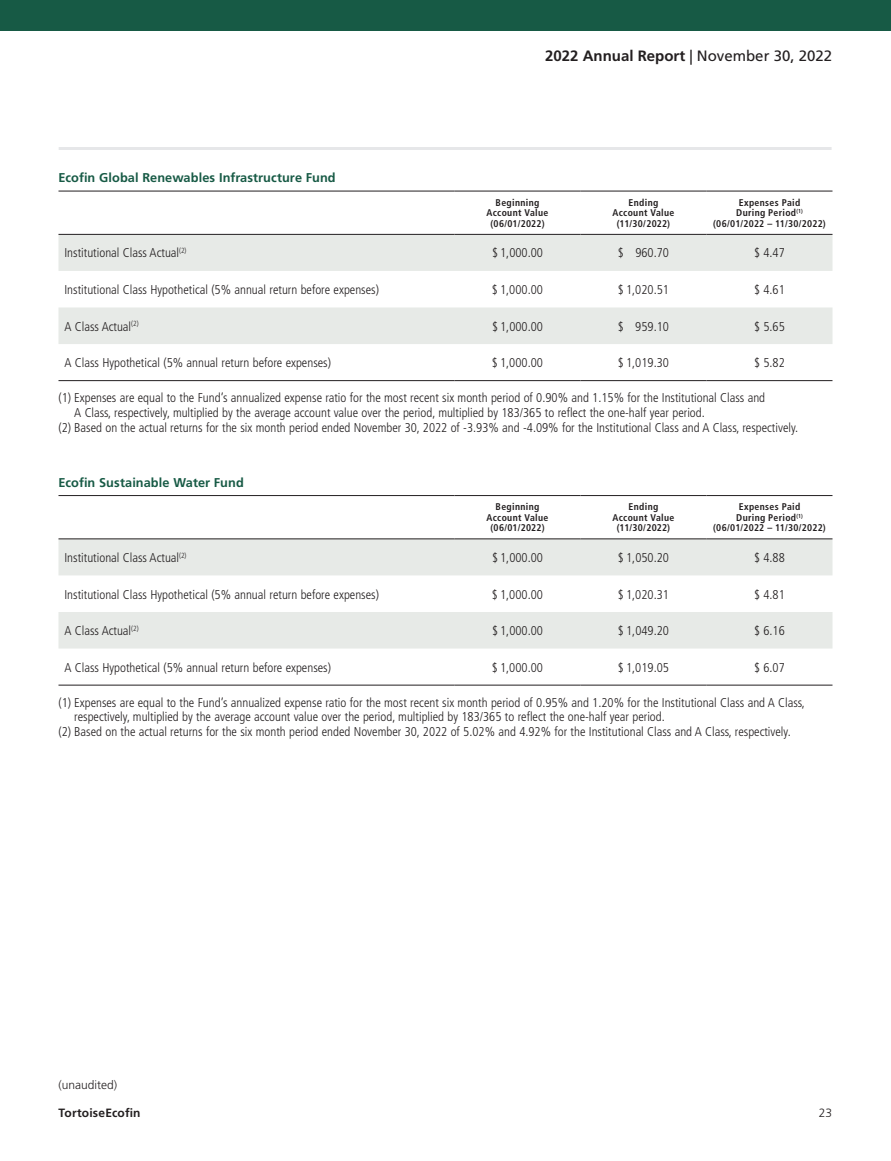
<style>
.page{position:relative;width:891px;height:1161px;background:#fff}
.page>*{position:absolute;margin:0;border:0;box-sizing:border-box;transform-origin:0 0}
.t1{font:700 15px "Frutiger LT Std";color:#231f20}
.t2{font:300 condensed 12.75px "Frutiger LT Std";color:#231f20}
.t3{font:700 12.75px "Frutiger LT Std";letter-spacing:.005em;color:#175a45}
.t4{font:700 12px "Frutiger LT Std";letter-spacing:.015em;color:#231f20}
.t5{font:300 12px "Frutiger LT Std";color:#231f20}
.t6{font:700 condensed 9.75px/10.5px "Frutiger LT Std";letter-spacing:.035em;color:#231f20;text-align:center}
.s1{font-weight:400}
</style>
<div class="page">
<div style="left:0;top:0;width:891px;height:32px;background:#175a45"></div>
<svg style="left:58px;top:235px;width:774px;height:109px;fill:#e7eae7"></svg>
<hr style="left:454px;top:191px;width:126px;height:1px;background:#231f20">
<hr style="left:580px;top:191px;width:126px;height:1px;background:#231f20">
<hr style="left:706px;top:191px;width:126px;height:1px;background:#231f20">
<hr style="left:58px;top:191px;width:396px;height:1px;background:#231f20">
<hr style="left:454px;top:234px;width:126px;height:1px;background:#231f20">
<hr style="left:580px;top:234px;width:126px;height:1px;background:#231f20">
<hr style="left:706px;top:234px;width:126px;height:1px;background:#231f20">
<hr style="left:58px;top:234px;width:396px;height:1px;background:#231f20">
<hr style="left:58px;top:380px;width:396px;height:1px;background:#231f20">
<hr style="left:454px;top:380px;width:126px;height:1px;background:#231f20">
<hr style="left:580px;top:380px;width:126px;height:1px;background:#231f20">
<hr style="left:706px;top:380px;width:126px;height:1px;background:#231f20">
<svg style="left:58px;top:539px;width:774px;height:110px;fill:#e7eae7"></svg>
<hr style="left:454px;top:495px;width:126px;height:1px;background:#231f20">
<hr style="left:580px;top:495px;width:126px;height:1px;background:#231f20">
<hr style="left:706px;top:495px;width:126px;height:1px;background:#231f20">
<hr style="left:58px;top:495px;width:396px;height:1px;background:#231f20">
<hr style="left:454px;top:538px;width:126px;height:1px;background:#231f20">
<hr style="left:580px;top:538px;width:126px;height:1px;background:#231f20">
<hr style="left:706px;top:538px;width:126px;height:1px;background:#231f20">
<hr style="left:58px;top:538px;width:396px;height:1px;background:#231f20">
<hr style="left:58px;top:685px;width:396px;height:1px;background:#231f20">
<hr style="left:454px;top:685px;width:126px;height:1px;background:#231f20">
<hr style="left:580px;top:685px;width:126px;height:1px;background:#231f20">
<hr style="left:706px;top:685px;width:126px;height:1px;background:#231f20">
<hr style="left:59px;top:147px;width:773px;height:3px;background:#e6e7e9">
<p class="t3" style="left:58px;top:170px;width:279px">Ecofin Global Renewables Infrastructure Fund</p>
<p class="t1" style="left:545px;top:47px;width:288px">2022 Annual Report <span class="s1">| November 30, 2022</span></p>
<p class="t6" style="left:487px;top:197px;width:63px">Beginning<br>Account Value (06/01/2022)</p>
<p class="t6" style="left:613px;top:197px;width:63px">Ending<br>Account Value (11/30/2022)</p>
<p class="t6" style="left:713px;top:197px;width:114px">Expenses Paid<br>During Period<sup>(1) </sup>(06/01/2022 – 11/30/2022)</p>
<p class="t2" style="left:64px;top:246px;width:124px">Institutional Class Actual<sup>(2)</sup></p>
<p class="t2" style="left:492px;top:246px;width:52px">$ 1,000.00</p>
<p class="t2" style="left:618px;top:246px;width:52px">$ 960.70</p>
<p class="t2" style="left:754px;top:246px;width:32px">$ 4.47</p>
<p class="t2" style="left:64px;top:282px;width:316px">Institutional Class Hypothetical (5% annual return before expenses)</p>
<p class="t2" style="left:492px;top:282px;width:52px">$ 1,000.00</p>
<p class="t2" style="left:618px;top:282px;width:52px">$ 1,020.51</p>
<p class="t2" style="left:754px;top:282px;width:32px">$ 4.61</p>
<p class="t2" style="left:64px;top:319px;width:76px">A Class Actual<sup>(2)</sup></p>
<p class="t2" style="left:492px;top:319px;width:52px">$ 1,000.00</p>
<p class="t2" style="left:618px;top:319px;width:52px">$ 959.10</p>
<p class="t2" style="left:754px;top:319px;width:32px">$ 5.65</p>
<p class="t2" style="left:64px;top:355px;width:268px">A Class Hypothetical (5% annual return before expenses)</p>
<p class="t2" style="left:492px;top:355px;width:52px">$ 1,000.00</p>
<p class="t2" style="left:618px;top:355px;width:52px">$ 1,019.30</p>
<p class="t2" style="left:754px;top:355px;width:32px">$ 5.82</p>
<p class="t2" style="left:58px;top:390px;width:708px">(1) Expenses are equal to the Fund’s annualized expense ratio for the most recent six month period of 0.90% and 1.15% for the Institutional Class and</p>
<p class="t2" style="left:74px;top:405px;width:632px">A Class, respectively, multiplied by the average account value over the period, multiplied by 183/365 to reflect the one-half year period.</p>
<p class="t2" style="left:58px;top:420px;width:741px">(2) Based on the actual returns for the six month period ended November 30, 2022 of -3.93% and -4.09% for the Institutional Class and A Class, respectively.</p>
<p class="t3" style="left:58px;top:475px;width:187px">Ecofin Sustainable Water Fund</p>
<p class="t6" style="left:487px;top:502px;width:63px">Beginning<br>Account Value (06/01/2022)</p>
<p class="t6" style="left:613px;top:502px;width:63px">Ending<br>Account Value (11/30/2022)</p>
<p class="t6" style="left:713px;top:502px;width:114px">Expenses Paid<br>During Period<sup>(1) </sup>(06/01/2022 – 11/30/2022)</p>
<p class="t2" style="left:64px;top:550px;width:124px">Institutional Class Actual<sup>(2)</sup></p>
<p class="t2" style="left:492px;top:550px;width:52px">$ 1,000.00</p>
<p class="t2" style="left:618px;top:550px;width:52px">$ 1,050.20</p>
<p class="t2" style="left:754px;top:550px;width:32px">$ 4.88</p>
<p class="t2" style="left:64px;top:587px;width:316px">Institutional Class Hypothetical (5% annual return before expenses)</p>
<p class="t2" style="left:492px;top:587px;width:52px">$ 1,000.00</p>
<p class="t2" style="left:618px;top:587px;width:52px">$ 1,020.31</p>
<p class="t2" style="left:754px;top:587px;width:32px">$ 4.81</p>
<p class="t2" style="left:64px;top:623px;width:76px">A Class Actual<sup>(2)</sup></p>
<p class="t2" style="left:492px;top:623px;width:52px">$ 1,000.00</p>
<p class="t2" style="left:618px;top:623px;width:52px">$ 1,049.20</p>
<p class="t2" style="left:754px;top:623px;width:32px">$ 6.16</p>
<p class="t2" style="left:64px;top:660px;width:268px">A Class Hypothetical (5% annual return before expenses)</p>
<p class="t2" style="left:492px;top:660px;width:52px">$ 1,000.00</p>
<p class="t2" style="left:618px;top:660px;width:52px">$ 1,019.05</p>
<p class="t2" style="left:754px;top:660px;width:32px">$ 6.07</p>
<p class="t2" style="left:58px;top:695px;width:748px">(1) Expenses are equal to the Fund’s annualized expense ratio for the most recent six month period of 0.95% and 1.20% for the Institutional Class and A Class,</p>
<p class="t2" style="left:74px;top:710px;width:592px">respectively, multiplied by the average account value over the period, multiplied by 183/365 to reflect the one-half year period.</p>
<p class="t2" style="left:58px;top:725px;width:734px">(2) Based on the actual returns for the six month period ended November 30, 2022 of 5.02% and 4.92% for the Institutional Class and A Class, respectively.</p>
<p class="t5" style="left:58px;top:1078px;width:60px">(unaudited)</p>
<p class="t4" style="left:58px;top:1105px;width:84px">TortoiseEcofin</p>
<p class="t5" style="left:819px;top:1106px;width:15px">23</p>
</div>
